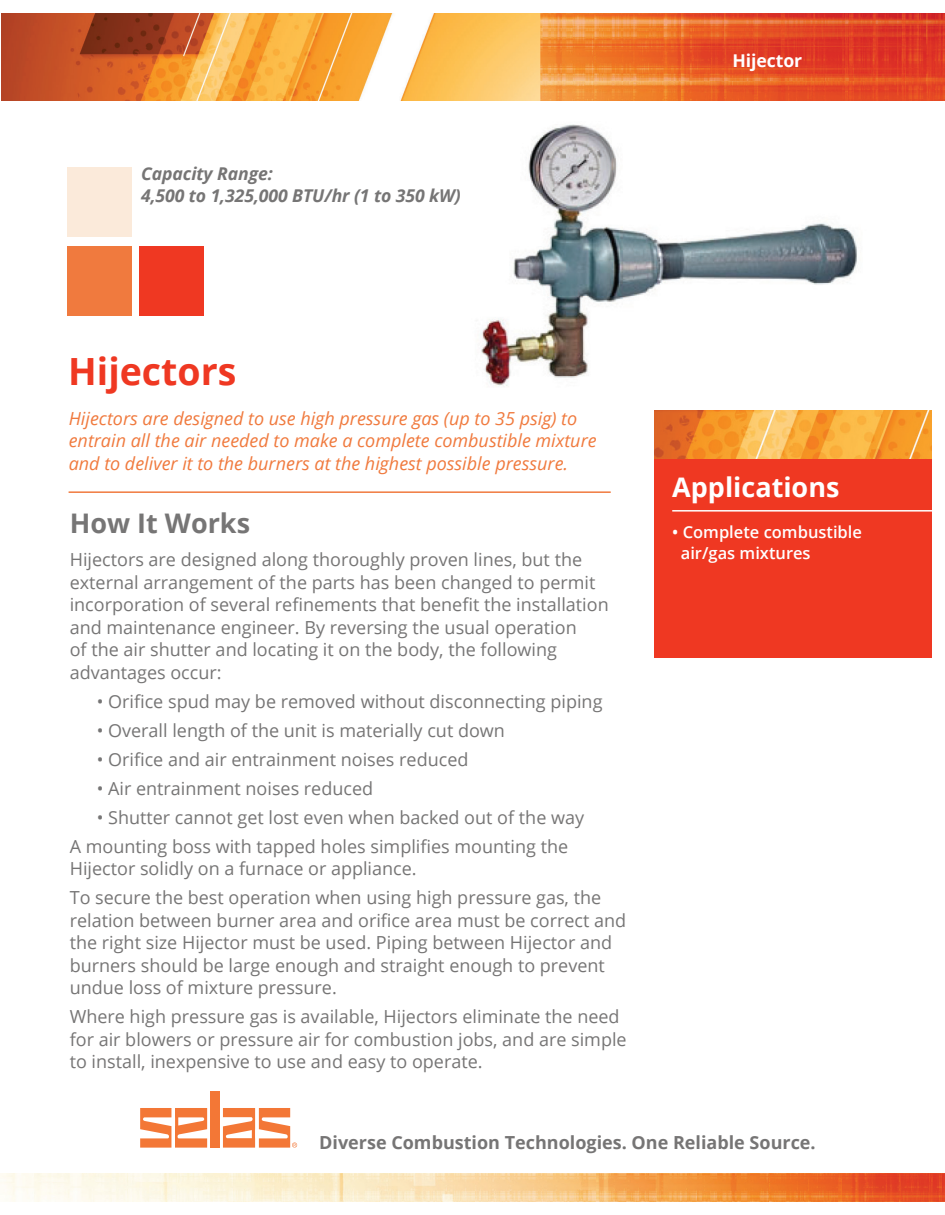
<style>
.page{position:relative;width:945px;height:1215px;background:#fff}
.page>*{position:absolute;margin:0;border:0;box-sizing:border-box;transform-origin:0 0}
.t1{font:700 37.5px "Open Sans";color:#ef3822}
.t2{font:700 27px "Open Sans";color:#fff}
.t3{font:700 27px "Open Sans";color:#767575}
.t4{font:18px/22.5px "Open Sans";color:#767575}
.t5{font:italic 18px/22.5px "Open Sans";color:#f07a3e}
.t6{font:700 18px "Open Sans";color:#767575}
.t7{font:italic 700 17.7px "Open Sans";letter-spacing:-.005em;color:#767575}
.t8{font:700 17.7px "Open Sans";letter-spacing:-.005em;color:#fff}
.t9{font:600 16.5px "Open Sans";color:#fff}
</style>
<div class="page">
<img style="left:2px;top:14px;width:943px;height:86px">
<div style="left:68px;top:246px;width:64px;height:70px;background:#f07a3e"></div>
<div style="left:140px;top:246px;width:64px;height:70px;background:#ef3822"></div>
<div style="left:68px;top:167px;width:64px;height:69px;background:#fbeada"></div>
<img style="left:0;top:1173px;width:945px;height:29px">
<svg style="left:140px;top:1108px;width:67px;height:40px"></svg>
<div style="left:210px;top:1091px;width:10px;height:57px;background:#f37736"></div>
<svg style="left:223px;top:1108px;width:74px;height:40px"></svg>
<div style="left:654px;top:426px;width:278px;height:232px;background:#ef3822"></div>
<hr style="left:672px;top:510px;width:273px;height:2px;background:#fff">
<img style="left:654px;top:410px;width:278px;height:49px">
<hr style="left:69px;top:491px;width:542px;height:2px;background:#f07a3e">
<img style="left:481px;top:124px;width:376px;height:262px">
<p class="t7" style="left:141px;top:161px;width:133px">Capacity Range:</p>
<p class="t7" style="left:141px;top:183px;width:321px">4,500 to 1,325,000 BTU/hr (1 to 350 kW)</p>
<p class="t8" style="left:733px;top:48px;width:71px">Hijector</p>
<p class="t1" style="left:68px;top:345px;width:170px">Hijectors</p>
<p class="t5" style="left:69px;top:407px;width:529px">Hijectors are designed to use high pressure gas (up to 35 psig) to entrain all the air needed to make a complete combustible mixture and to deliver it to the burners at the highest possible pressure.</p>
<p class="t3" style="left:70px;top:504px;width:182px">How It Works</p>
<p class="t4" style="left:70px;top:548px;width:541px">Hijectors are designed along thoroughly proven lines, but the external arrangement of the parts has been changed to permit incorporation of several refinements that benefit the installation and maintenance engineer. By reversing the usual operation<br>of the air shutter and locating it on the body, the following advantages occur:</p>
<p class="t4" style="left:97px;top:689px;width:507px">• Orifice spud may be removed without disconnecting piping</p>
<p class="t4" style="left:97px;top:718px;width:410px">• Overall length of the unit is materially cut down</p>
<p class="t4" style="left:97px;top:747px;width:373px">• Orifice and air entrainment noises reduced</p>
<p class="t4" style="left:97px;top:776px;width:278px">• Air entrainment noises reduced</p>
<p class="t4" style="left:97px;top:805px;width:489px">• Shutter cannot get lost even when backed out of the way</p>
<p class="t4" style="left:70px;top:834px;width:500px">A mounting boss with tapped holes simplifies mounting the<br>Hijector solidly on a furnace or appliance.</p>
<p class="t4" style="left:70px;top:886px;width:558px">To secure the best operation when using high pressure gas, the relation between burner area and orifice area must be correct and the right size Hijector must be used. Piping between Hijector and burners should be large enough and straight enough to prevent undue loss of mixture pressure.</p>
<p class="t4" style="left:70px;top:1005px;width:559px">Where high pressure gas is available, Hijectors eliminate the need for air blowers or pressure air for combustion jobs, and are simple to install, inexpensive to use and easy to operate.</p>
<p class="t2" style="left:672px;top:468px;width:169px">Applications</p>
<p class="t9" style="left:672px;top:521px;width:191px">• Complete combustible</p>
<p class="t9" style="left:681px;top:542px;width:131px">air/gas mixtures</p>
<p class="t6" style="left:319px;top:1130px;width:498px">Diverse Combustion Technologies. One Reliable Source.</p>
</div>
